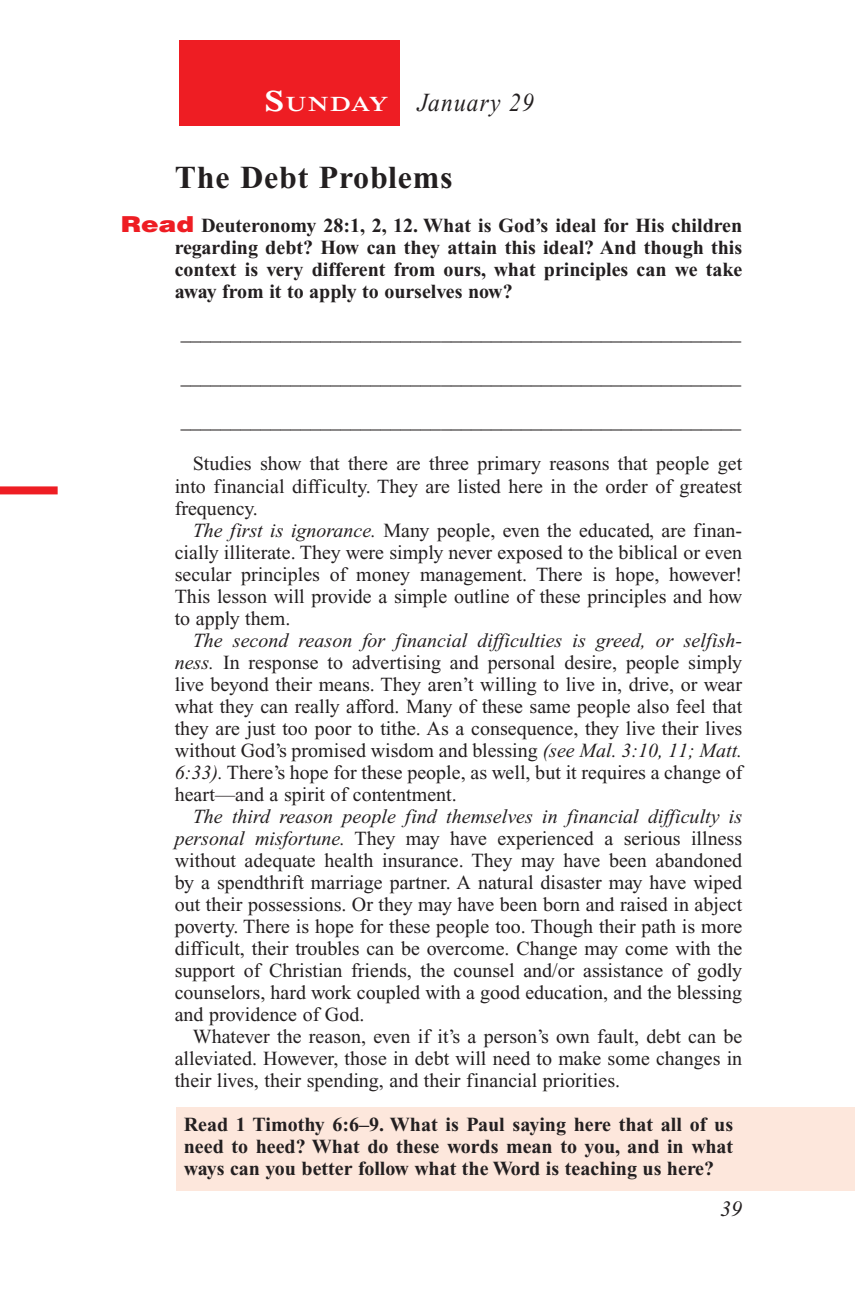
<style>
.page{position:relative;width:863px;height:1304px;background:#fff}
.page>*{position:absolute;margin:0;border:0;box-sizing:border-box;transform-origin:0 0}
.Head{font:700 32px "Times New Roman PS Std";letter-spacing:.025em;color:#231f20}
.Lesson_Dates{font:italic 26px "Times New Roman PS Std";letter-spacing:.05em;color:#231f20;scale:.9 1}
.t1{font:italic 22px "Times New Roman PS Std";color:#231f20}
.Daily_Header{font:600 21px "Times NRMT Std";letter-spacing:.045em;color:#fff;scale:1.1 1}
.Body{font:20px/22px "Times New Roman PS Std";color:#231f20;text-align:justify}
.Question_NO_SB{font:700 20px/22px "Times New Roman PS Std";color:#231f20;text-align:justify}
.Blank_Lines{font:20px "Times New Roman PS Std";color:#231f20}
.x-screened_box-text{font:700 20px/22px "Times New Roman PS Std";color:#231f20;text-align:justify}
.s1{font-size:30px}
.s2{font-family:"Helvetica LT Std";font-weight:900;font-size:22px;color:#ee1d23}
.s3{font-style:italic}
</style>
<div class="page">
<div style="left:180px;top:40px;width:220px;height:85px;background:#ee1d23"></div>
<div style="left:0;top:486px;width:58px;height:8px;background:#ee1d23"></div>
<div style="left:176px;top:1107px;width:678px;height:83px;background:#fde7dc"></div>
<p class="Daily_Header" style="left:264px;top:91px;width:114px"><span class="s1">S</span>UNDAY</p>
<p class="Lesson_Dates" style="left:417px;top:88px;width:131px">January 29</p>
<p class="Head" style="left:175px;top:160px;width:279px">The Debt Problems</p>
<p class="Question_NO_SB" style="left:175px;top:215px;width:569px;text-indent:-54px"><span class="s2">Read</span> Deuteronomy 28:1, 2, 12. What is God’s ideal for His children regarding debt? How can they attain this ideal? And though this context is very different from ours, what principles can we take away from it to apply to ourselves now?</p>
<p class="Blank_Lines" style="left:181px;top:323px;width:561px">________________________________________________________</p>
<p class="Blank_Lines" style="left:181px;top:367px;width:561px">________________________________________________________</p>
<p class="Blank_Lines" style="left:181px;top:411px;width:561px">________________________________________________________</p>
<p class="Body" style="left:175px;top:453px;width:568px;text-indent:18px">Studies show that there are three primary reasons that people get into financial difficulty. They are listed here in the order of greatest frequency.</p>
<p class="Body" style="left:175px;top:519px;width:569px;text-indent:18px"><span class="s3">The first is ignorance.</span> Many people, even the educated, are finan&shy;cially illiterate. They were simply never exposed to the biblical or even secular principles of money management. There is hope, however!<br>This lesson will provide a simple outline of these principles and how to apply them.</p>
<p class="Body" style="left:175px;top:629px;width:569px;text-indent:18px"><span class="s3">The second reason for financial difficulties is greed, or selfish&shy;ness.</span> In response to advertising and personal desire, people simply live beyond their means. They aren’t willing to live in, drive, or wear what they can really afford. Many of these same people also feel that they are just too poor to tithe. As a consequence, they live their lives without God’s promised wisdom and blessing <span class="s3">(see Mal. 3:10, 11; Matt.<br>6:33).</span> There’s hope for these people, as well, but it requires a change of heart—and a spirit of contentment.</p>
<p class="Body" style="left:175px;top:805px;width:569px;text-indent:18px"><span class="s3">The third reason people find themselves in financial difficulty is personal misfortune.</span> They may have experienced a serious illness without adequate health insurance. They may have been abandoned by a spendthrift marriage partner. A natural disaster may have wiped out their possessions. Or they may have been born and raised in abject poverty. There is hope for these people too. Though their path is more difficult, their troubles can be overcome. Change may come with the support of Christian friends, the counsel and/or assistance of godly counselors, hard work coupled with a good education, and the blessing and providence of God.</p>
<p class="Body" style="left:175px;top:1025px;width:569px;text-indent:18px">Whatever the reason, even if it’s a person’s own fault, debt can be alleviated. However, those in debt will need to make some changes in their lives, their spending, and their financial priorities.</p>
<p class="x-screened_box-text" style="left:184px;top:1113px;width:550px">Read 1 Timothy 6:6–9. What is Paul saying here that all of us need to heed? What do these words mean to you, and in what ways can you better follow what the Word is teaching us here?</p>
<p class="t1" style="left:720px;top:1196px;width:23px">39</p>
</div>
